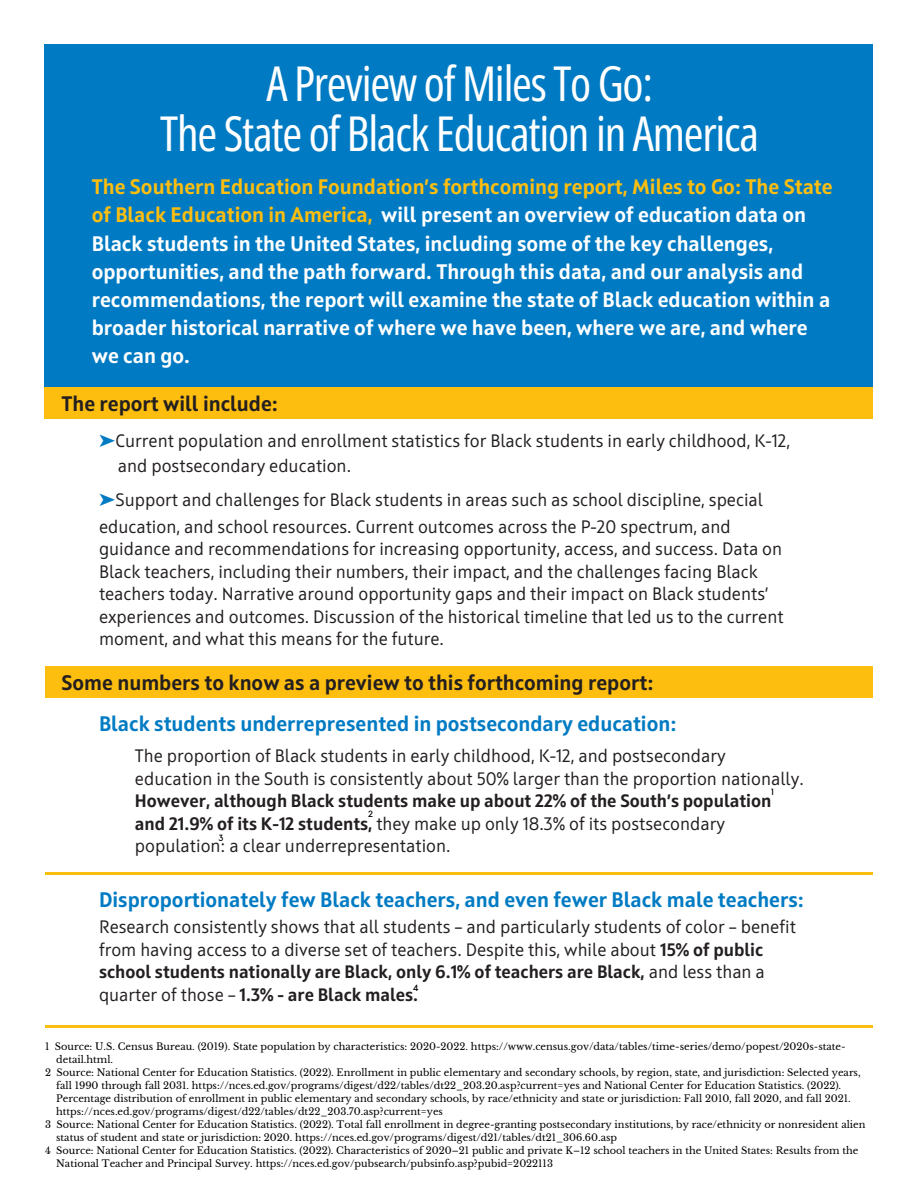
<style>
.page{position:relative;width:918px;height:1188px;background:#fff}
.page>*{position:absolute;margin:0;border:0;box-sizing:border-box;transform-origin:0 0}
.t1{font:48px/50.7px "Open Sans Condensed";letter-spacing:-.025em;color:#fff;text-align:center}
.t2{font:700 21px/28.2px "Squad";color:#fff}
.t3{font:700 21px "Squad";color:#007bc3}
.t4{font:700 21px "Squad";color:#231f20}
.t5{font:18px/22.5px "Squad";color:#231f20}
.t6{font:9.75px "Libre Baskerville";color:#000}
.t7{font:9px "Kollektif";color:#000}
.s1{color:#febe0f}
.s2{font-family:"Free Serif";color:#007bc3}
.s3{font-weight:700}
</style>
<div class="page">
<div style="left:45px;top:387px;width:828px;height:31px;background:#febe0f"></div>
<div style="left:45px;top:45px;width:828px;height:342px;background:#007bc3"></div>
<div style="left:45px;top:666px;width:828px;height:32px;background:#febe0f"></div>
<hr style="left:45px;top:872px;width:828px;height:3px;background:#febe0f">
<hr style="left:45px;top:1025px;width:828px;height:3px;background:#febe0f">
<h3 class="t1" style="left:160px;top:57px;width:600px">A Preview of Miles To Go:<br>The State of Black Education in America</h3>
<h3 class="t2" style="left:92px;top:175px;width:742px"><span class="s1">The Southern Education Foundation’s forthcoming report, Miles to Go: The State of Black Education in America,</span> will present an overview of education data on Black students in the United States, including some of the key challenges, opportunities, and the path forward. Through this data, and our analysis and recommendations, the report will examine the state of Black education within a broader historical narrative of where we have been, where we are, and where we can go.</h3>
<h1 class="t4" style="left:62px;top:395px;width:218px">The report will include:</h1>
<h2 class="t5" style="left:99px;top:431px;width:693px"><span class="s2">➤</span>Current population and enrollment statistics for Black students in early childhood, K-12,</h2>
<h3 class="t5" style="left:118px;top:456px;width:235px">and postsecondary education.</h3>
<p class="t5" style="left:99px;top:488px;width:666px;line-height:27px"><span class="s2">➤</span>Support and challenges for Black students in areas such as school discipline, special education, and school resources. Current outcomes across the P-20 spectrum, and</p>
<p class="t5" style="left:99px;top:539px;width:686px">guidance and recommendations for increasing opportunity, access, and success. Data on Black teachers, including their numbers, their impact, and the challenges facing Black teachers today. Narrative around opportunity gaps and their impact on Black students’ experiences and outcomes. Discussion of the historical timeline that led us to the current moment, and what this means for the future.</p>
<h2 class="t4" style="left:62px;top:673px;width:594px">Some numbers to know as a preview to this forthcoming report:</h2>
<h2 class="t3" style="left:99px;top:715px;width:579px">Black students underrepresented in postsecondary education:</h2>
<h2 class="t5" style="left:135px;top:746px;width:670px">The proportion of Black students in early childhood, K-12, and postsecondary education in the South is consistently about 50% larger than the proportion nationally.<br><span class="s3">However, although Black students make up about 22% of the South’s population and 21.9% of its K-12 students,</span> they make up only 18.3% of its postsecondary population: a clear underrepresentation.</h2>
<p class="t7" style="left:771px;top:788px;width:4px">1</p>
<p class="t7" style="left:368px;top:810px;width:6px">2</p>
<h3 class="t7" style="left:219px;top:834px;width:6px">3</h3>
<h3 class="t3" style="left:99px;top:891px;width:707px">Disproportionately few Black teachers, and even fewer Black male teachers:</h3>
<h3 class="t5" style="left:99px;top:917px;width:698px">Research consistently shows that all students – and particularly students of color – benefit from having access to a diverse set of teachers. Despite this, while about <span class="s3">15% of public school students nationally are Black, only 6.1% of teachers are Black,</span> and less than a quarter of those – <span class="s3">1.3% - are Black males.</span></h3>
<p class="t7" style="left:413px;top:984px;width:7px">4</p>
<p class="t6" style="left:45px;top:1040px;width:802px">1 Source: U.S. Census Bureau. (2019). State population by characteristics: 2020-2022. https://www.census.gov/data/tables/time-series/demo/popest/2020s-state-</p>
<p class="t6" style="left:56px;top:1053px;width:58px">detail.html.</p>
<p class="t6" style="left:45px;top:1066px;width:817px">2 Source: National Center for Education Statistics. (2022). Enrollment in public elementary and secondary schools, by region, state, and jurisdiction: Selected years,</p>
<p class="t6" style="left:56px;top:1079px;width:787px">fall 1990 through fall 2031. https://nces.ed.gov/programs/digest/d22/tables/dt22_203.20.asp?current=yes and National Center for Education Statistics. (2022).</p>
<p class="t6" style="left:56px;top:1092px;width:796px">Percentage distribution of enrollment in public elementary and secondary schools, by race/ethnicity and state or jurisdiction: Fall 2010, fall 2020, and fall 2021.</p>
<p class="t6" style="left:56px;top:1105px;width:388px">https://nces.ed.gov/programs/digest/d22/tables/dt22_203.70.asp?current=yes</p>
<p class="t6" style="left:45px;top:1118px;width:822px">3 Source: National Center for Education Statistics. (2022). Total fall enrollment in degree-granting postsecondary institutions, by race/ethnicity or nonresident alien</p>
<p class="t6" style="left:56px;top:1131px;width:563px">status of student and state or jurisdiction: 2020. https://nces.ed.gov/programs/digest/d21/tables/dt21_306.60.asp</p>
<p class="t6" style="left:45px;top:1144px;width:815px">4 Source: National Center for Education Statistics. (2022). Characteristics of 2020–21 public and private K–12 school teachers in the United States: Results from the</p>
<p class="t6" style="left:56px;top:1157px;width:498px">National Teacher and Principal Survey. https://nces.ed.gov/pubsearch/pubsinfo.asp?pubid=2022113</p>
</div>
